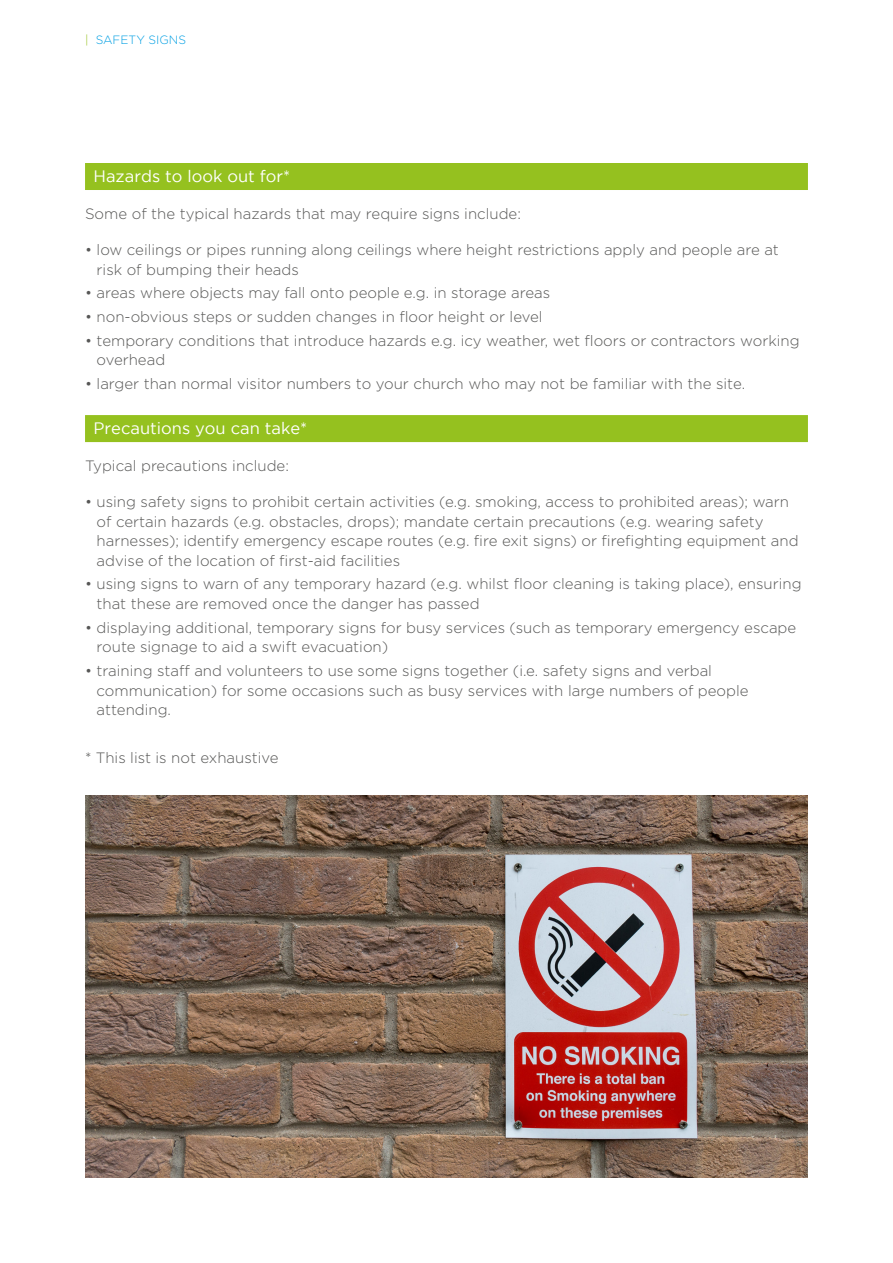
<style>
.page{position:relative;width:893px;height:1263px;background:#fff}
.page>*{position:absolute;margin:0;border:0;box-sizing:border-box;transform-origin:0 0}
.t1{font:16.5px "Gotham";color:#fff}
.t2{font:300 15px/19.5px "Gotham HTF";color:#575756}
.t3{font:300 12px "Gotham HTF";color:#009fe3}
.s1{color:#95c11f}
</style>
<div class="page">
<div style="left:85px;top:163px;width:723px;height:27px;background:#95c11f"></div>
<div style="left:85px;top:415px;width:723px;height:27px;background:#95c11f"></div>
<img style="left:85px;top:795px;width:723px;height:383px">
<p class="t3" style="left:85px;top:33px;width:103px"><span class="s1">|</span> SAFETY SIGNS</p>
<p class="t1" style="left:94px;top:167px;width:198px">Hazards to look out for*</p>
<p class="t2" style="left:85px;top:203px;width:437px">Some of the typical hazards that may require signs include:</p>
<p class="t2" style="left:97px;top:240px;width:684px;text-indent:-12px">• low ceilings or pipes running along ceilings where height restrictions apply and people are at risk of bumping their heads</p>
<p class="t2" style="left:85px;top:283px;width:467px">• areas where objects may fall onto people e.g. in storage areas</p>
<p class="t2" style="left:85px;top:307px;width:459px">• non-obvious steps or sudden changes in foor height or level</p>
<p class="t2" style="left:97px;top:331px;width:704px;text-indent:-12px">• temporary conditions that introduce hazards e.g. icy weather, wet foors or contractors working overhead</p>
<p class="t2" style="left:85px;top:374px;width:662px">• larger than normal visitor numbers to your church who may not be familiar with the site.</p>
<p class="t1" style="left:94px;top:419px;width:215px">Precautions you can take*</p>
<p class="t2" style="left:85px;top:455px;width:205px">Typical precautions include:</p>
<p class="t2" style="left:97px;top:492px;width:704px;text-indent:-12px">• using safety signs to prohibit certain activities (e.g. smoking, access to prohibited areas); warn of certain hazards (e.g. obstacles, drops); mandate certain precautions (e.g. wearing safety harnesses); identify emergency escape routes (e.g. fre exit signs) or frefghting equipment and advise of the location of frst-aid facilities</p>
<p class="t2" style="left:97px;top:574px;width:706px;text-indent:-12px">• using signs to warn of any temporary hazard (e.g. whilst foor cleaning is taking place), ensuring that these are removed once the danger has passed</p>
<p class="t2" style="left:97px;top:617px;width:701px;text-indent:-12px">• displaying additional, temporary signs for busy services (such as temporary emergency escape route signage to aid a swift evacuation)</p>
<p class="t2" style="left:97px;top:661px;width:653px;text-indent:-12px">• training staff and volunteers to use some signs together (i.e. safety signs and verbal communication) for some occasions such as busy services with large numbers of people attending.</p>
<p class="t2" style="left:85px;top:747px;width:195px">* This list is not exhaustive</p>
</div>
